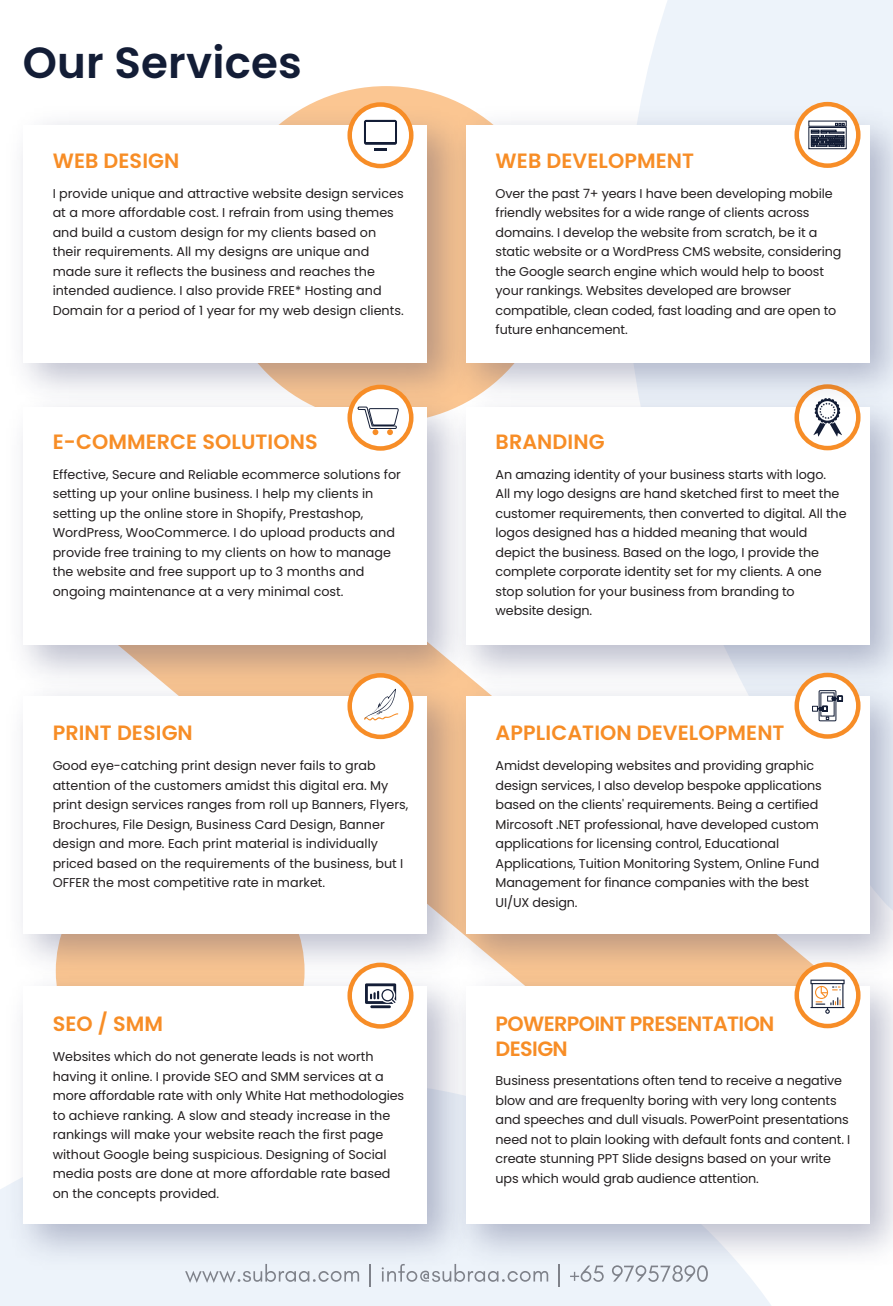
<style>
.page{position:relative;width:893px;height:1306px;background:#fff}
.page>*{position:absolute;margin:0;border:0;box-sizing:border-box;transform-origin:0 0}
.t1{font:600 43.5px "Poppins";letter-spacing:.005em;color:#131d36}
.t2{font:600 20.7px "Poppins";letter-spacing:.005em;color:#f78d26}
.t3{font:600 20.7px "Poppins";letter-spacing:-.03em;color:#f78d26}
.t4{font:12.75px/19.5px "Poppins";letter-spacing:-.01em;color:#231f20}
</style>
<div class="page">
<div style="left:645px;top:0;width:248px;height:82px;background:#edf3fa"></div>
<div style="left:0;top:1292px;width:771px;height:14px;background:#edf3fa"></div>
<img style="left:0;top:1017px;width:425px;height:275px">
<img style="left:425px;top:1001px;width:468px;height:291px">
<img style="left:21px;top:726px;width:404px;height:260px">
<img style="left:425px;top:715px;width:468px;height:286px">
<img style="left:21px;top:440px;width:404px;height:256px">
<img style="left:425px;top:430px;width:468px;height:285px">
<img style="left:21px;top:86px;width:404px;height:322px">
<div style="left:24px;top:125px;width:403px;height:237px;background:#fff"></div>
<svg style="left:350px;top:104px;width:61px;height:62px"></svg>
<div style="left:347px;top:102px;width:66px;height:66px;border:4px solid #f78d27;border-radius:50%"></div>
<div style="left:24px;top:408px;width:403px;height:237px;background:#fff"></div>
<div style="left:467px;top:408px;width:403px;height:237px;background:#fff"></div>
<svg style="left:350px;top:387px;width:61px;height:61px"></svg>
<div style="left:347px;top:385px;width:66px;height:66px;border:4px solid #f78d27;border-radius:50%"></div>
<svg style="left:797px;top:386px;width:61px;height:62px"></svg>
<div style="left:794px;top:384px;width:66px;height:66px;border:4px solid #f78d27;border-radius:50%"></div>
<div style="left:24px;top:696px;width:403px;height:237px;background:#fff"></div>
<div style="left:467px;top:696px;width:403px;height:237px;background:#fff"></div>
<svg style="left:350px;top:675px;width:61px;height:62px"></svg>
<div style="left:347px;top:673px;width:66px;height:66px;border:4px solid #f78d27;border-radius:50%"></div>
<svg style="left:797px;top:675px;width:61px;height:61px"></svg>
<div style="left:794px;top:673px;width:66px;height:66px;border:4px solid #f78d27;border-radius:50%"></div>
<div style="left:24px;top:986px;width:403px;height:237px;background:#fff"></div>
<div style="left:467px;top:986px;width:403px;height:237px;background:#fff"></div>
<svg style="left:350px;top:965px;width:61px;height:61px"></svg>
<div style="left:347px;top:962px;width:66px;height:67px;border:4px solid #f78d27;border-radius:50%"></div>
<svg style="left:797px;top:964px;width:61px;height:62px"></svg>
<div style="left:794px;top:962px;width:66px;height:66px;border:4px solid #f78d27;border-radius:50%"></div>
<hr style="left:370px;top:1005px;width:21px;height:3px;background:#131d36">
<svg style="left:365px;top:983px;width:31px;height:21px"></svg>
<svg style="left:358px;top:406px;width:41px;height:29px"></svg>
<img style="left:425px;top:82px;width:468px;height:348px">
<div style="left:467px;top:125px;width:403px;height:237px;background:#fff"></div>
<svg style="left:797px;top:104px;width:61px;height:62px"></svg>
<div style="left:794px;top:102px;width:66px;height:66px;border:4px solid #f78d27;border-radius:50%"></div>
<svg style="left:374px;top:145px;width:13px;height:6px"></svg>
<svg style="left:364px;top:120px;width:33px;height:25px"></svg>
<div style="left:366px;top:123px;width:28px;height:19px;background:#fff"></div>
<svg style="left:813px;top:398px;width:29px;height:39px"></svg>
<svg style="left:812px;top:690px;width:31px;height:31px"></svg>
<svg style="left:364px;top:689px;width:34px;height:31px"></svg>
<svg style="left:810px;top:979px;width:35px;height:35px"></svg>
<svg style="left:808px;top:120px;width:39px;height:29px"></svg>
<h1 class="t1" style="left:23px;top:38px;width:281px">Our Services</h1>
<h2 class="t2" style="left:53px;top:148px;width:128px">WEB DESIGN</h2>
<p class="t4" style="left:53px;top:184px;width:353px">I provide unique and attractive website design services at a more affordable cost. I refrain from using themes and build a custom design for my clients based on their requirements. All my designs are unique and made sure it reflects the business and reaches the intended audience. I also provide FREE* Hosting and Domain for a period of 1 year for my web design clients.</p>
<h2 class="t2" style="left:496px;top:148px;width:200px">WEB DEVELOPMENT</h2>
<p class="t4" style="left:496px;top:184px;width:347px">Over the past 7+ years I have been developing mobile friendly websites for a wide range of clients across domains. I develop the website from scratch, be it a static website or a WordPress CMS website, considering the Google search engine which would help to boost your rankings. Websites developed are browser compatible, clean coded, fast loading and are open to future enhancement.</p>
<h2 class="t2" style="left:53px;top:430px;width:267px">E-COMMERCE SOLUTIONS</h2>
<h2 class="t2" style="left:496px;top:430px;width:111px">BRANDING</h2>
<p class="t4" style="left:53px;top:465px;width:350px">Effective, Secure and Reliable ecommerce solutions for setting up your online business. I help my clients in setting up the online store in Shopify, Prestashop, WordPress, WooCommerce. I do upload products and provide free training to my clients on how to manage the website and free support up to 3 months and ongoing maintenance at a very minimal cost.</p>
<p class="t4" style="left:496px;top:465px;width:352px">An amazing identity of your business starts with logo.<br>All my logo designs are hand sketched first to meet the customer requirements, then converted to digital. All the logos designed has a hidded meaning that would depict the business. Based on the logo, I provide the complete corporate identity set for my clients. A one stop solution for your business from branding to<br>website design.</p>
<h2 class="t2" style="left:53px;top:721px;width:142px">PRINT DESIGN</h2>
<h2 class="t2" style="left:496px;top:721px;width:290px">APPLICATION DEVELOPMENT</h2>
<p class="t4" style="left:53px;top:756px;width:357px">Good eye-catching print design never fails to grab attention of the customers amidst this digital era. My print design services ranges from roll up Banners, Flyers, Brochures, File Design, Business Card Design, Banner design and more. Each print material is individually priced based on the requirements of the business, but I OFFER the most competitive rate in market.</p>
<p class="t4" style="left:496px;top:756px;width:328px">Amidst developing websites and providing graphic design services, I also develop bespoke applications based on the clients' requirements. Being a certified Mircosoft .NET professional, have developed custom applications for licensing control, Educational Applications, Tuition Monitoring System, Online Fund Management for finance companies with the best UI/UX design.</p>
<h2 class="t2" style="left:53px;top:1012px;width:112px">SEO / SMM</h2>
<h2 class="t3" style="left:496px;top:1012px;width:280px">POWERPOINT PRESENTATION</h2>
<p class="t4" style="left:53px;top:1047px;width:322px">Websites which do not generate leads is not worth</p>
<h2 class="t2" style="left:496px;top:1037px;width:74px">DESIGN</h2>
<p class="t4" style="left:53px;top:1067px;width:353px">having it online. I provide SEO and SMM services at a more affordable rate with only White Hat methodologies to achieve ranking. A slow and steady increase in the rankings will make your website reach the first page without Google being suspicious. Designing of Social media posts are done at more affordable rate based on the concepts provided.</p>
<p class="t4" style="left:496px;top:1071px;width:356px">Business presentations often tend to receive a negative blow and are frequenlty boring with very long contents and speeches and dull visuals. PowerPoint presentations need not to plain looking with default fonts and content. I create stunning PPT Slide designs based on your write ups which would grab audience attention.</p>
</div>
